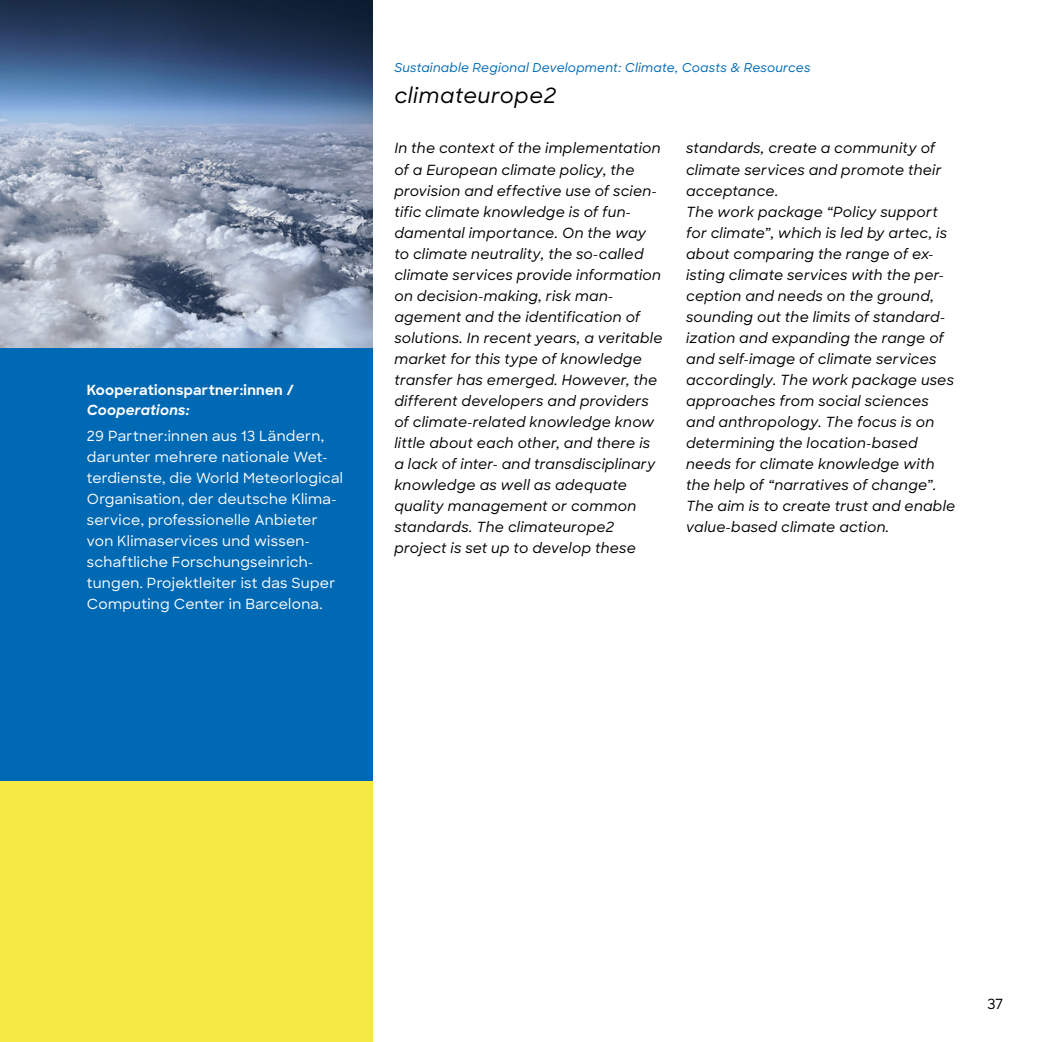
<style>
.page{position:relative;width:1042px;height:1042px;background:#fff}
.page>*{position:absolute;margin:0;border:0;box-sizing:border-box;transform-origin:0 0}
.t1{font:italic 500 21px "Sharp Sans";letter-spacing:.03em;color:#000}
.t2{font:italic 500 14px/21px "Sharp Sans";letter-spacing:.02em;color:#000}
.t3{font:500 14px/21px "Sharp Sans";letter-spacing:.02em;color:#fff}
.t4{font:700 14px "Sharp Sans";letter-spacing:.02em;color:#fff}
.t5{font:italic 700 14px "Sharp Sans";letter-spacing:.02em;color:#fff}
.t6{font:500 14px "Sharp Sans";color:#000}
.t7{font:italic 500 12.25px "Sharp Sans";letter-spacing:.02em;color:#0069b4}
</style>
<div class="page">
<div style="left:0;top:0;width:372px;height:1042px;background:#0069b4"></div>
<img style="left:0;top:0;width:372px;height:347px">
<div style="left:0;top:781px;width:372px;height:261px;background:#f6e945"></div>
<p class="t4" style="left:87px;top:380px;width:209px">Kooperationspartner:innen /</p>
<p class="t5" style="left:87px;top:400px;width:104px">Cooperations:</p>
<p class="t3" style="left:87px;top:425px;width:258px">29 Partner:innen aus 13 Ländern, darunter mehrere nationale Wet&shy;terdienste, die World Meteorlogical Organisation, der deutsche Klima&shy;service, professionelle Anbieter von Klimaservices und wissen&shy;schaftliche Forschungseinrich&shy;tungen. Projektleiter ist das Super Computing Center in Barcelona.</p>
<p class="t7" style="left:394px;top:59px;width:418px">Sustainable Regional Development: Climate, Coasts &amp; Resources</p>
<h1 class="t1" style="left:394px;top:79px;width:163px">climateurope2</h1>
<p class="t2" style="left:394px;top:137px;width:270px">In the context of the implementation of a European climate policy, the provision and effective use of scien&shy;tific climate knowledge is of fun&shy;damental importance. On the way to climate neutrality, the so-called climate services provide information on decision-making, risk man&shy;agement and the identification of solutions. In recent years, a veritable market for this type of knowledge transfer has emerged. However, the different developers and providers of climate-related knowledge know little about each other, and there is a lack of inter- and transdisciplinary knowledge as well as adequate quality management or common standards. The climateurope2 project is set up to develop these</p>
<p class="t2" style="left:686px;top:137px;width:271px">standards, create a community of climate services and promote their acceptance.<br>The work package “Policy support for climate”, which is led by artec, is about comparing the range of ex&shy;isting climate services with the per&shy;ception and needs on the ground, sounding out the limits of standard&shy;ization and expanding the range of and self-image of climate services accordingly. The work package uses approaches from social sciences and anthropology. The focus is on determining the location-based needs for climate knowledge with the help of “narratives of change”.<br>The aim is to create trust and enable value-based climate action.</p>
<p class="t6" style="left:987px;top:993px;width:18px">37</p>
</div>
